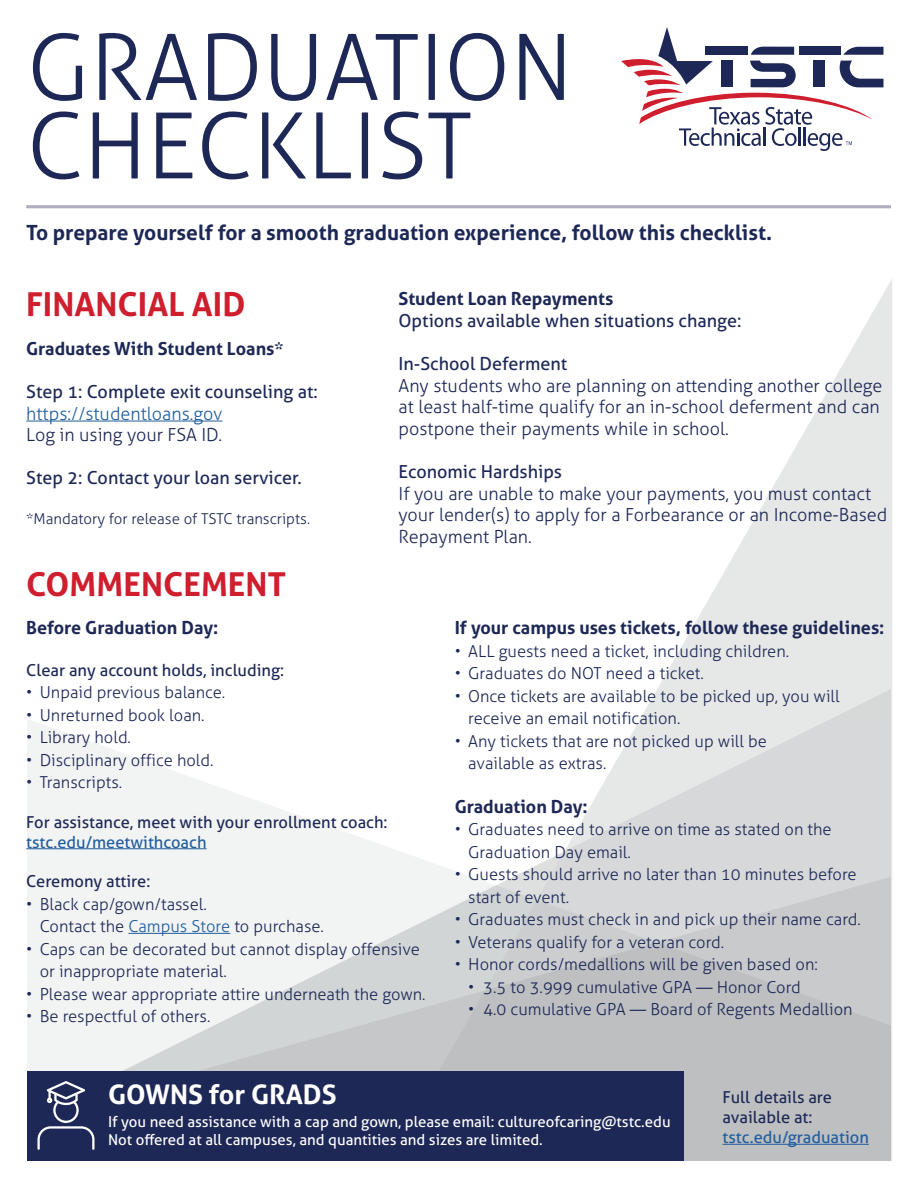
<style>
.page{position:relative;width:918px;height:1188px;background:#fff}
.page>*{position:absolute;margin:0;border:0;box-sizing:border-box;transform-origin:0 0}
.t1{font:300 91.5px "Aller";color:#1e2856}
.t2{font:700 33px "Aller";color:#cf1e2e}
.t3{font:700 27px "Aller";color:#fff}
.t4{font:700 21px "Aller";color:#1e2856}
.t5{font:300 18px/21.6px "Aller";color:#1e2856}
.t6{font:18px "Aller";color:#1e2856}
.t7{font:700 18px "Aller";color:#1e2856}
.t8{font:300 18px "Aller";color:#215e9e}
.t9{font:300 16.5px/22.5px "Aller";color:#1e2856}
.t10{font:16.5px/19.8px "Aller";color:#1e2856}
.t11{font:16.5px "Aller";color:#215e9e}
.t12{font:15px "Aller";color:#fff}
.t13{font:300 15px "Aller";color:#1e2856}
.s1{color:#215e9e}
</style>
<div class="page">
<svg style="left:658px;top:279px;width:234px;height:882px"></svg>
<svg style="left:640px;top:689px;width:251px;height:30px;background:#e5e6e6"></svg>
<svg style="left:27px;top:719px;width:864px;height:158px"></svg>
<svg style="left:27px;top:877px;width:864px;height:284px"></svg>
<hr style="left:26px;top:421px;width:196px;height:1px;background:#215e9e">
<hr style="left:26px;top:848px;width:181px;height:1px;background:#215e9e">
<hr style="left:128px;top:933px;width:102px;height:1px;background:#215e9e">
<hr style="left:26px;top:205px;width:865px;height:3px;background:#b0adbf">
<div style="left:27px;top:1071px;width:657px;height:90px;background:#1e2856"></div>
<svg style="left:37px;top:1081px;width:57px;height:69px"></svg>
<svg style="left:621px;top:27px;width:263px;height:124px"></svg>
<hr style="left:723px;top:1144px;width:146px;height:1px;background:#215e9e">
<p class="t1" style="left:27px;top:12px;width:548px">GRADUATION</p>
<p class="t1" style="left:27px;top:91px;width:447px">CHECKLIST</p>
<p class="t4" style="left:26px;top:220px;width:747px">To prepare yourself for a smooth graduation experience, follow this checklist.</p>
<p class="t2" style="left:26px;top:284px;width:221px">FINANCIAL AID</p>
<p class="t7" style="left:26px;top:337px;width:258px">Graduates With Student Loans*</p>
<p class="t6" style="left:26px;top:381px;width:293px">Step 1: Complete exit counseling at:</p>
<p class="t8" style="left:26px;top:402px;width:198px">https://studentloans.gov</p>
<p class="t5" style="left:26px;top:424px;width:197px">Log in using your FSA ID.</p>
<p class="t6" style="left:26px;top:467px;width:277px">Step 2: Contact your loan servicer.</p>
<p class="t13" style="left:26px;top:510px;width:285px">*Mandatory for release of TSTC transcripts.</p>
<p class="t7" style="left:399px;top:288px;width:216px">Student Loan Repayments</p>
<p class="t6" style="left:399px;top:310px;width:344px">Options available when situations change:</p>
<p class="t6" style="left:399px;top:353px;width:170px">In-School Deferment</p>
<p class="t5" style="left:399px;top:375px;width:485px">Any students who are planning on attending another college at least half-time qualify for an in-school deferment and can postpone their payments while in school.</p>
<p class="t6" style="left:399px;top:461px;width:165px">Economic Hardships</p>
<p class="t5" style="left:399px;top:483px;width:490px">If you are unable to make your payments, you must contact your lender(s) to apply for a Forbearance or an Income-Based<br>Repayment Plan.</p>
<p class="t2" style="left:26px;top:564px;width:262px">COMMENCEMENT</p>
<p class="t7" style="left:26px;top:617px;width:194px">Before Graduation Day:</p>
<p class="t10" style="left:26px;top:660px;width:259px">Clear any account holds, including:</p>
<p class="t9" style="left:26px;top:681px;width:200px">• Unpaid previous balance.</p>
<p class="t9" style="left:26px;top:704px;width:180px">• Unreturned book loan.</p>
<p class="t9" style="left:26px;top:726px;width:106px">• Library hold.</p>
<p class="t9" style="left:26px;top:749px;width:189px">• Disciplinary office hold.</p>
<p class="t9" style="left:26px;top:771px;width:97px">• Transcripts.</p>
<p class="t10" style="left:26px;top:812px;width:363px">For assistance, meet with your enrollment coach: <span class="s1">tstc.edu/meetwithcoach</span></p>
<p class="t10" style="left:26px;top:871px;width:126px">Ceremony attire:</p>
<p class="t9" style="left:40px;top:893px;width:286px;text-indent:-14px">• Black cap/gown/tassel.<br>Contact the <span class="s1">Campus Store</span> to purchase.</p>
<p class="t9" style="left:40px;top:938px;width:382px;text-indent:-14px">• Caps can be decorated but cannot display offensive or inappropriate material.</p>
<p class="t9" style="left:26px;top:983px;width:401px">• Please wear appropriate attire underneath the gown.</p>
<p class="t9" style="left:26px;top:1005px;width:186px">• Be respectful of others.</p>
<p class="t7" style="left:455px;top:617px;width:431px">If your campus uses tickets, follow these guidelines:</p>
<p class="t9" style="left:455px;top:640px;width:336px">• ALL guests need a ticket, including children.</p>
<p class="t9" style="left:455px;top:662px;width:251px">• Graduates do NOT need a ticket.</p>
<p class="t9" style="left:468px;top:685px;width:373px;text-indent:-14px">• Once tickets are available to be picked up, you will receive an email notification.</p>
<p class="t9" style="left:468px;top:730px;width:300px;text-indent:-14px">• Any tickets that are not picked up will be available as extras.</p>
<p class="t7" style="left:455px;top:795px;width:135px">Graduation Day:</p>
<p class="t9" style="left:468px;top:818px;width:365px;text-indent:-14px">• Graduates need to arrive on time as stated on the<br>Graduation Day email.</p>
<p class="t9" style="left:468px;top:863px;width:390px;text-indent:-14px">• Guests should arrive no later than 10 minutes before start of event.</p>
<p class="t9" style="left:455px;top:908px;width:408px">• Graduates must check in and pick up their name card.</p>
<p class="t9" style="left:455px;top:931px;width:271px">• Veterans qualify for a veteran cord.</p>
<p class="t9" style="left:455px;top:953px;width:365px">• Honor cords/medallions will be given based on:</p>
<p class="t9" style="left:468px;top:976px;width:334px">• 3.5 to 3.999 cumulative GPA — Honor Cord</p>
<p class="t9" style="left:468px;top:998px;width:386px">• 4.0 cumulative GPA — Board of Regents Medallion</p>
<p class="t3" style="left:108px;top:1078px;width:230px">GOWNS for GRADS</p>
<p class="t12" style="left:108px;top:1113px;width:564px">If you need assistance with a cap and gown, please email: cultureofcaring@tstc.edu</p>
<p class="t12" style="left:108px;top:1131px;width:436px">Not offered at all campuses, and quantities and sizes are limited.</p>
<p class="t10" style="left:723px;top:1088px;width:111px">Full details are</p>
<p class="t10" style="left:723px;top:1107px;width:92px">available at:</p>
<p class="t11" style="left:723px;top:1127px;width:148px">tstc.edu/graduation</p>
</div>
